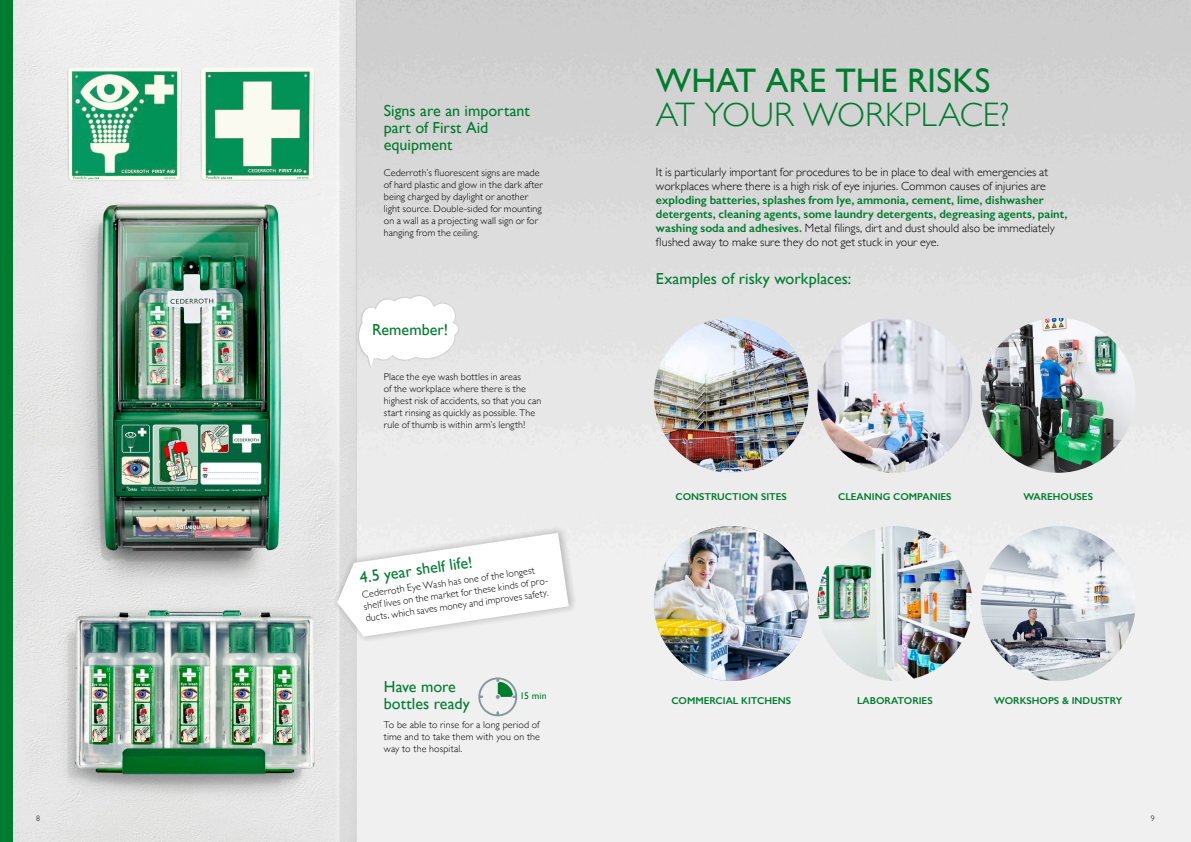
<style>
.page{position:relative;width:1191px;height:842px;background:#fff}
.page>*{position:absolute;margin:0;border:0;box-sizing:border-box;transform-origin:0 0}
.t1{font:300 34px "Gill Sans";color:#007c2f}
.t2{font:34px "Gill Sans";color:#007c2f}
.t3{font:16px/17px "Gill Sans";color:#007c2f}
.t4{font:600 12px/14px "Gill Sans";color:#007c2f}
.t5{font:300 12px/14px "Gill Sans";letter-spacing:.005em;color:#000}
.t6{font:300 10px/12px "Gill Sans";letter-spacing:.01em;color:#000}
.t7{font:600 10px "Gill Sans";color:#007c2f}
.t8{font:9.8px "Gill Sans";color:#007c2f}
.t9{font:300 8px "Gill Sans";color:#000}
.s1{font-weight:300;color:#000}
</style>
<div class="page">
<img style="left:384px;top:0;width:807px;height:842px">
<img style="left:817px;top:526px;width:155px;height:155px;border-radius:77px">
<img style="left:980px;top:526px;width:155px;height:155px;border-radius:77px">
<img style="left:817px;top:318px;width:155px;height:155px;border-radius:77px">
<img style="left:654px;top:318px;width:154px;height:155px;border-radius:77px">
<img style="left:980px;top:318px;width:155px;height:155px;border-radius:77px">
<img style="left:654px;top:526px;width:154px;height:155px;border-radius:77px">
<img style="left:13px;top:0;width:371px;height:842px">
<svg style="left:324px;top:636px;width:266px;height:46px;fill:#f0f0f0"></svg>
<svg style="left:313px;top:475px;width:282px;height:161px"></svg>
<div style="left:357px;top:294px;width:103px;height:75px;background:#e4e4e4"></div>
<svg style="left:359px;top:296px;width:99px;height:70px"></svg>
<div style="left:362px;top:327px;width:14px;height:13px;background:#fff;border-radius:50%"></div>
<div style="left:362px;top:307px;width:19px;height:24px;background:#fff;border-radius:50%"></div>
<div style="left:430px;top:303px;width:25px;height:25px;background:#fff;border-radius:50%"></div>
<div style="left:375px;top:299px;width:25px;height:28px;background:#fff;border-radius:50%"></div>
<svg style="left:478px;top:677px;width:39px;height:39px"></svg>
<div style="left:0;top:0;width:13px;height:842px;background:#007c2f"></div>
<div style="left:414px;top:210px;width:132px;height:33px;background:#ddd"></div>
<h2 class="t3" style="left:384px;top:102px;width:148px">Signs are an important part of First Aid equipment</h2>
<p class="t6" style="left:384px;top:166px;width:160px">Cederroth’s fluorescent signs are made of hard plastic and glow in the dark after being charged by daylight or another light source. Double-sided for mounting on a wall as a projecting wall sign or for hanging from the ceiling.</p>
<h2 class="t3" style="left:372px;top:321px;width:77px">Remember!</h2>
<p class="t6" style="left:384px;top:370px;width:159px">Place the eye wash bottles in areas<br>of the workplace where there is the highest risk of accidents, so that you can start rinsing as quickly as possible. The rule of thumb is within arm’s length!</p>
<h2 class="t3" style="left:359px;top:569px;width:115px;rotate:-8deg">4.5 year shelf life!</h2>
<p class="t6" style="left:361px;top:588px;width:189px;rotate:-8deg">Cederroth Eye Wash has one of the longest shelf lives on the market for these kinds of pro&shy;ducts, which saves money and improves safety.</p>
<h2 class="t3" style="left:384px;top:678px;width:87px">Have more bottles ready</h2>
<p class="t6" style="left:384px;top:718px;width:158px;text-align:justify">To be able to rinse for a long period of time and to take them with you on the way to the hospital.</p>
<p class="t8" style="left:520px;top:690px;width:28px">15 min</p>
<h1 class="t2" style="left:656px;top:60px;width:336px">WHAT ARE THE RISKS</h1>
<h1 class="t1" style="left:656px;top:88px;width:355px">AT YOUR WORKPLACE?</h1>
<p class="t5" style="left:656px;top:165px;width:393px">It is particularly important for procedures to be in place to deal with emergencies at workplaces where there is a high risk of eye injuries. Common causes of injuries are</p>
<p class="t4" style="left:656px;top:193px;width:413px">exploding batteries, splashes from lye, ammonia, cement, lime, dishwasher detergents, cleaning agents, some laundry detergents, degreasing agents, paint, washing soda and adhesives. <span class="s1">Metal filings, dirt and dust should also be immediately flushed away to make sure they do not get stuck in your eye.</span></p>
<h2 class="t3" style="left:656px;top:270px;width:197px">Examples of risky workplaces:</h2>
<p class="t7" style="left:675px;top:491px;width:113px">CONSTRUCTION SITES</p>
<p class="t7" style="left:838px;top:491px;width:115px">CLEANING COMPANIES</p>
<p class="t7" style="left:1023px;top:491px;width:71px">WAREHOUSES</p>
<p class="t7" style="left:671px;top:695px;width:121px">COMMERCIAL KITCHENS</p>
<p class="t7" style="left:857px;top:695px;width:77px">LABORATORIES</p>
<p class="t7" style="left:994px;top:695px;width:130px">WORKSHOPS &amp; INDUSTRY</p>
<p class="t9" style="left:36px;top:812px;width:5px">8</p>
<p class="t9" style="left:1151px;top:812px;width:5px">9</p>
</div>
